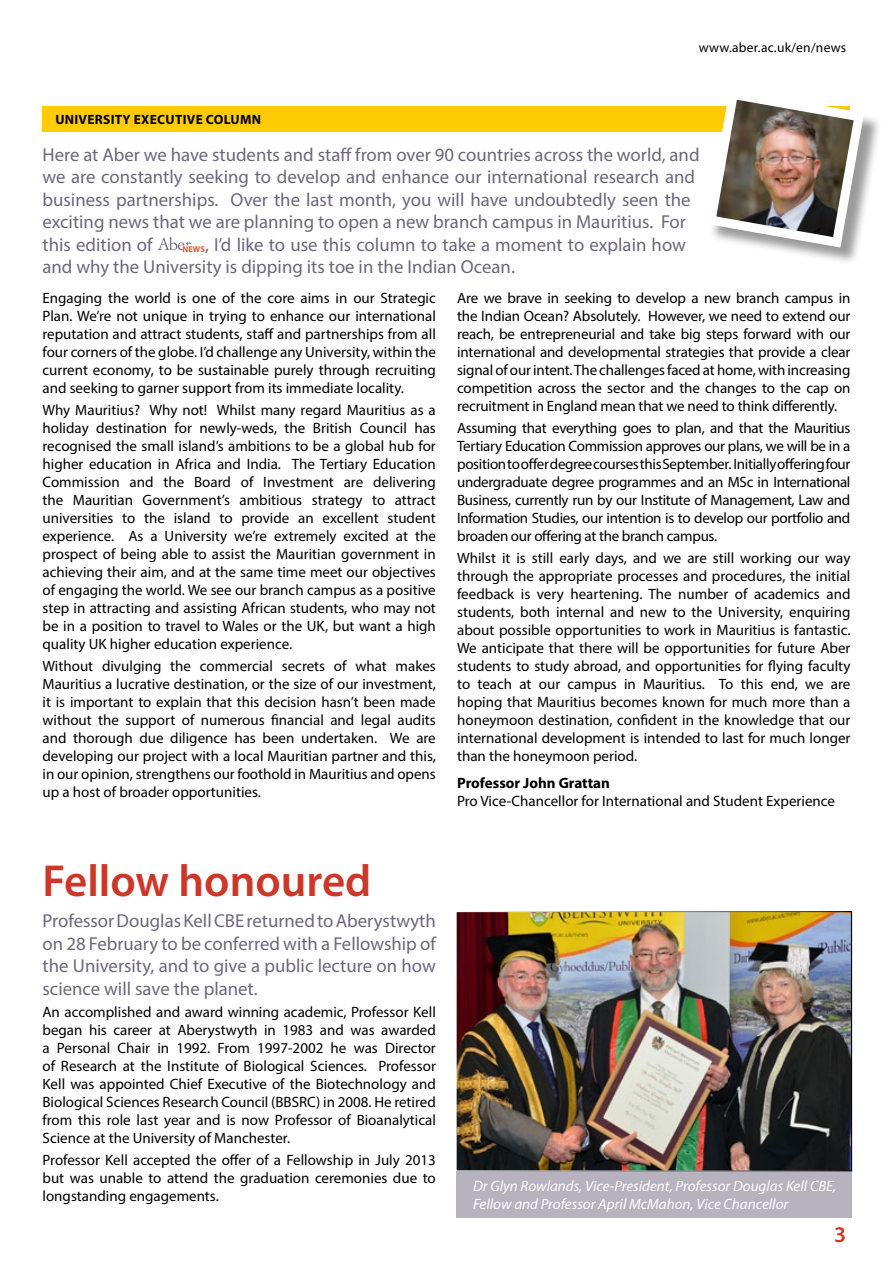
<style>
.page{position:relative;width:893px;height:1263px;background:#fff}
.page>*{position:absolute;margin:0;border:0;box-sizing:border-box;transform-origin:0 0}
.t1{font:600 45px "Myriad Pro";color:#cd3727}
.t2{font:600 22.5px "Myriad Pro";color:#cd3727}
.t3{font:18.75px/22.5px "Myriad Pro";color:#6e667d}
.t4{font:15px/18px "Myriad Pro";color:#000;text-align:justify}
.t5{font:italic 15px/18px "Myriad Pro";color:#fff}
.t6{font:700 15px "Myriad Pro";color:#000}
.t7{font:700 13.5px "Myriad Pro";letter-spacing:.02em;color:#000}
.t8{font:13.5px "Myriad Pro";letter-spacing:.02em;color:#000}
.s1{font-weight:700;font-size:8.4px;color:#e7552c}
</style>
<div class="page">
<div style="left:43px;top:106px;width:807px;height:26px;background:#ffcb05"></div>
<div style="left:708px;top:92px;width:174px;height:174px;background:#000;opacity:.4"></div>
<img style="left:708px;top:92px;width:161px;height:161px">
<img style="left:457px;top:913px;width:393px;height:256px">
<div style="left:456px;top:1171px;width:395px;height:47px;background:#b6b2be"></div>
<svg style="left:158px;top:237px;width:33px;height:13px"></svg>
<p class="t7" style="left:55px;top:111px;width:207px">UNIVERSITY EXECUTIVE COLUMN</p>
<p class="t8" style="left:699px;top:39px;width:149px">www.aber.ac.uk/en/news</p>
<p class="t3" style="left:43px;top:143px;width:659px">Here at Aber we have students and staff from over 90 countries across the world, and we are constantly seeking to develop and enhance our international research and business partnerships. Over the last month, you will have undoubtedly seen the exciting news that we are planning to open a new branch campus in Mauritius. For this edition of</p>
<p class="t3" style="left:43px;top:233px;width:645px;text-indent:140px"><span class="s1">NEWS</span>, I’d like to use this column to take a moment to explain how and why the University is dipping its toe in the Indian Ocean.</p>
<p class="t4" style="left:43px;top:288px;width:395px">Engaging the world is one of the core aims in our Strategic Plan. We’re not unique in trying to enhance our international reputation and attract students, staff and partnerships from all four corners of the globe. I’d challenge any University, within the current economy, to be sustainable purely through recruiting and seeking to garner support from its immediate locality.</p>
<p class="t4" style="left:43px;top:400px;width:395px">Why Mauritius? Why not! Whilst many regard Mauritius as a holiday destination for newly-weds, the British Council has recognised the small island’s ambitions to be a global hub for higher education in Africa and India. The Tertiary Education Commission and the Board of Investment are delivering the Mauritian Government’s ambitious strategy to attract universities to the island to provide an excellent student experience. As a University we’re extremely excited at the prospect of being able to assist the Mauritian government in achieving their aim, and at the same time meet our objectives of engaging the world. We see our branch campus as a positive step in attracting and assisting African students, who may not be in a position to travel to Wales or the UK, but want a high quality UK higher education experience.</p>
<p class="t4" style="left:43px;top:657px;width:395px">Without divulging the commercial secrets of what makes Mauritius a lucrative destination, or the size of our investment, it is important to explain that this decision hasn’t been made without the support of numerous financial and legal audits and thorough due diligence has been undertaken. We are developing our project with a local Mauritian partner and this, in our opinion, strengthens our foothold in Mauritius and opens up a host of broader opportunities.</p>
<p class="t4" style="left:457px;top:288px;width:395px">Are we brave in seeking to develop a new branch campus in the Indian Ocean? Absolutely. However, we need to extend our reach, be entrepreneurial and take big steps forward with our international and developmental strategies that provide a clear signal of our intent. The challenges faced at home, with increasing competition across the sector and the changes to the cap on recruitment in England mean that we need to think differently.</p>
<p class="t4" style="left:457px;top:418px;width:395px">Assuming that everything goes to plan, and that the Mauritius Tertiary Education Commission approves our plans, we will be in a position to offer degree courses this September. Initially offering four undergraduate degree programmes and an MSc in International Business, currently run by our Institute of Management, Law and Information Studies, our intention is to develop our portfolio and broaden our offering at the branch campus.</p>
<p class="t4" style="left:457px;top:549px;width:395px">Whilst it is still early days, and we are still working our way through the appropriate processes and procedures, the initial feedback is very heartening. The number of academics and students, both internal and new to the University, enquiring about possible opportunities to work in Mauritius is fantastic.<br>We anticipate that there will be opportunities for future Aber students to study abroad, and opportunities for flying faculty to teach at our campus in Mauritius. To this end, we are hoping that Mauritius becomes known for much more than a honeymoon destination, confident in the knowledge that our international development is intended to last for much longer than the honeymoon period.</p>
<p class="t6" style="left:457px;top:773px;width:154px">Professor John Grattan</p>
<p class="t4" style="left:457px;top:791px;width:379px">Pro Vice-Chancellor for International and Student Experience</p>
<h1 class="t1" style="left:43px;top:852px;width:330px">Fellow honoured</h1>
<p class="t3" style="left:43px;top:909px;width:395px;text-align:justify">Professor Douglas Kell CBE returned to Aberystwyth on 28 February to be conferred with a Fellowship of the University, and to give a public lecture on how science will save the planet.</p>
<p class="t4" style="left:43px;top:1003px;width:395px">An accomplished and award winning academic, Professor Kell began his career at Aberystwyth in 1983 and was awarded a Personal Chair in 1992. From 1997-2002 he was Director of Research at the Institute of Biological Sciences. Professor Kell was appointed Chief Executive of the Biotechnology and Biological Sciences Research Council (BBSRC) in 2008. He retired from this role last year and is now Professor of Bioanalytical Science at the University of Manchester.</p>
<p class="t4" style="left:43px;top:1151px;width:395px">Professor Kell accepted the offer of a Fellowship in July 2013 but was unable to attend the graduation ceremonies due to longstanding engagements.</p>
<p class="t5" style="left:473px;top:1177px;width:365px">Dr Glyn Rowlands, Vice-President, Professor Douglas Kell CBE,<br>Fellow and Professor April McMahon, Vice Chancellor</p>
<h2 class="t2" style="left:834px;top:1220px;width:14px">3</h2>
</div>
